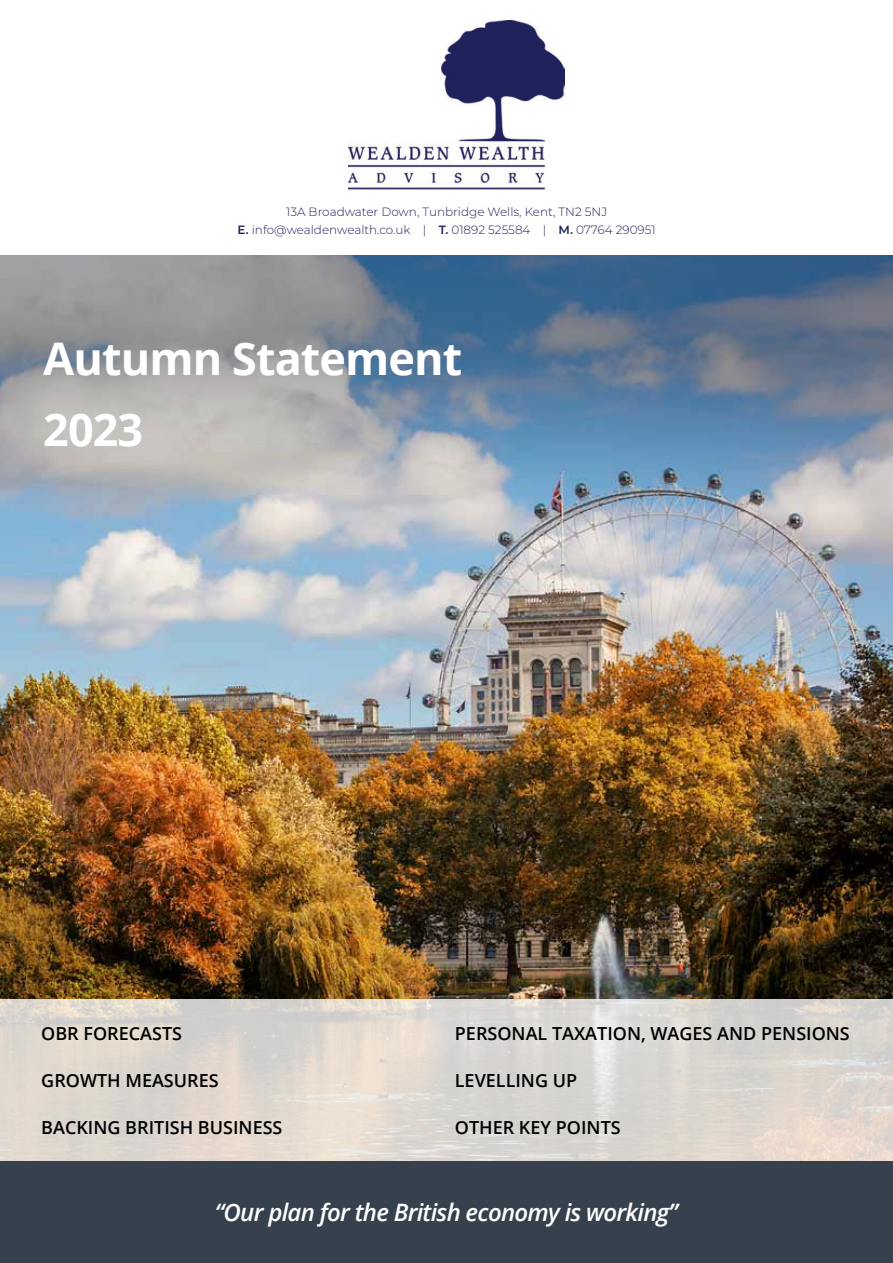
<style>
.page{position:relative;width:893px;height:1263px;background:#fff}
.page>*{position:absolute;margin:0;border:0;box-sizing:border-box;transform-origin:0 0}
.t1{font:700 45px/70.9px "Open Sans";letter-spacing:-.02em;color:#fff}
.t2{font:italic 600 24px "Open Sans";letter-spacing:-.03em;color:#fff}
.t3{font:600 18px "Open Sans";color:#000}
.t4{font:300 12px/18px "Montserrat";color:#1f225b;text-align:center}
.s1{font-weight:600}
</style>
<div class="page">
<img style="left:0;top:255px;width:893px;height:744px">
<div style="left:0;top:1161px;width:893px;height:102px;background:#37414e"></div>
<svg style="left:0;top:999px;width:893px;height:162px;background:#ddd7d0"></svg>
<img style="left:348px;top:21px;width:217px;height:169px">
<p class="t4" style="left:238px;top:202px;width:420px">13A Broadwater Down, Tunbridge Wells, Kent, TN2 5NJ<br><span class="s1">E.</span> info@wealdenwealth.co.uk | <span class="s1">T.</span> 01892 525584 | <span class="s1">M.</span> 07764 290951</p>
<h1 class="t1" style="left:43px;top:322px;width:421px">Autumn Statement<br>2023</h1>
<p class="t3" style="left:41px;top:1021px;width:142px">OBR FORECASTS</p>
<p class="t3" style="left:41px;top:1068px;width:179px">GROWTH MEASURES</p>
<p class="t3" style="left:41px;top:1115px;width:243px">BACKING BRITISH BUSINESS</p>
<p class="t3" style="left:455px;top:1021px;width:396px">PERSONAL TAXATION, WAGES AND PENSIONS</p>
<p class="t3" style="left:455px;top:1068px;width:124px">LEVELLING UP</p>
<p class="t3" style="left:455px;top:1115px;width:167px">OTHER KEY POINTS</p>
<h2 class="t2" style="left:215px;top:1196px;width:465px">“Our plan for the British economy is working”</h2>
</div>
